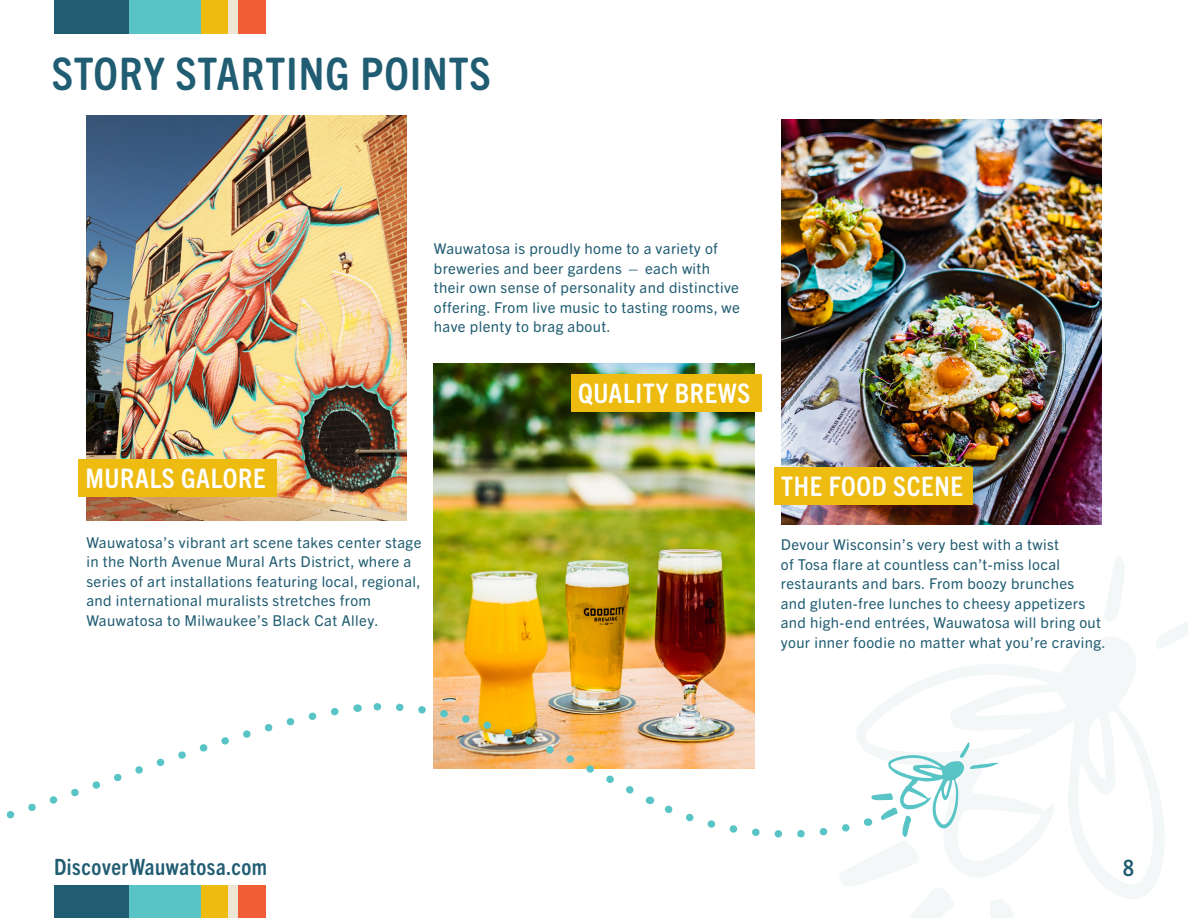
<style>
.page{position:relative;width:1188px;height:918px;background:#fff}
.page>*{position:absolute;margin:0;border:0;box-sizing:border-box;transform-origin:0 0}
.t1{font:700 condensed 45px "Trade Gothic Next SR Pro";letter-spacing:.025em;color:#205d72}
.t2{font:700 condensed 27px "Trade Gothic Next SR Pro";letter-spacing:.025em;color:#fff}
.t3{font:700 condensed 22.5px "Trade Gothic Next SR Pro";letter-spacing:.025em;color:#205d72}
.t4{font:15px/19.5px "Trade Gothic Next SR Pro";letter-spacing:.025em;color:#205d72}
</style>
<div class="page">
<div style="left:201px;top:885px;width:27px;height:33px;background:#eebb10"></div>
<div style="left:228px;top:885px;width:11px;height:33px;background:#ede6d4"></div>
<div style="left:129px;top:885px;width:72px;height:33px;background:#58c4c5"></div>
<div style="left:54px;top:885px;width:75px;height:33px;background:#205d72"></div>
<div style="left:239px;top:885px;width:27px;height:33px;background:#f15e36"></div>
<svg style="left:856px;top:637px;width:308px;height:262px"></svg>
<svg style="left:1155px;top:621px;width:33px;height:29px"></svg>
<svg style="left:1104px;top:555px;width:20px;height:66px"></svg>
<div style="left:201px;top:0;width:27px;height:34px;background:#eebb10"></div>
<div style="left:228px;top:0;width:11px;height:34px;background:#ede6d4"></div>
<div style="left:129px;top:0;width:72px;height:34px;background:#58c4c5"></div>
<div style="left:54px;top:0;width:75px;height:34px;background:#205d72"></div>
<div style="left:239px;top:0;width:27px;height:34px;background:#f15e36"></div>
<img style="left:86px;top:116px;width:321px;height:405px">
<img style="left:781px;top:120px;width:321px;height:405px">
<img style="left:434px;top:363px;width:320px;height:405px">
<div style="left:571px;top:375px;width:191px;height:37px;background:#eebb10"></div>
<div style="left:774px;top:468px;width:199px;height:37px;background:#eebb10"></div>
<div style="left:79px;top:459px;width:198px;height:38px;background:#eebb10"></div>
<svg style="left:6px;top:708px;width:333px;height:111px"></svg>
<svg style="left:649px;top:742px;width:369px;height:176px"></svg>
<img style="left:357px;top:700px;width:283px;height:94px">
<p class="t1" style="left:52px;top:43px;width:441px">STORY STARTING POINTS</p>
<p class="t4" style="left:434px;top:238px;width:308px">Wauwatosa is proudly home to a variety of breweries and beer gardens — each with their own sense of personality and distinctive offering. From live music to tasting rooms, we have plenty to brag about.</p>
<p class="t2" style="left:578px;top:375px;width:174px">QUALITY BREWS</p>
<p class="t2" style="left:85px;top:459px;width:182px">MURALS GALORE</p>
<p class="t2" style="left:781px;top:467px;width:183px">THE FOOD SCENE</p>
<p class="t4" style="left:86px;top:532px;width:337px">Wauwatosa’s vibrant art scene takes center stage in the North Avenue Mural Arts District, where a series of art installations featuring local, regional, and international muralists stretches from Wauwatosa to Milwaukee’s Black Cat Alley.</p>
<p class="t4" style="left:781px;top:534px;width:306px">Devour Wisconsin’s very best with a twist<br>of Tosa flare at countless can’t-miss local restaurants and bars. From boozy brunches and gluten-free lunches to cheesy appetizers</p>
<p class="t4" style="left:781px;top:612px;width:326px">and high-end entrées, Wauwatosa will bring out your inner foodie no matter what you’re craving.</p>
<h3 class="t3" style="left:54px;top:852px;width:215px">DiscoverWauwatosa.com</h3>
<h3 class="t3" style="left:1123px;top:852px;width:12px">8</h3>
</div>
